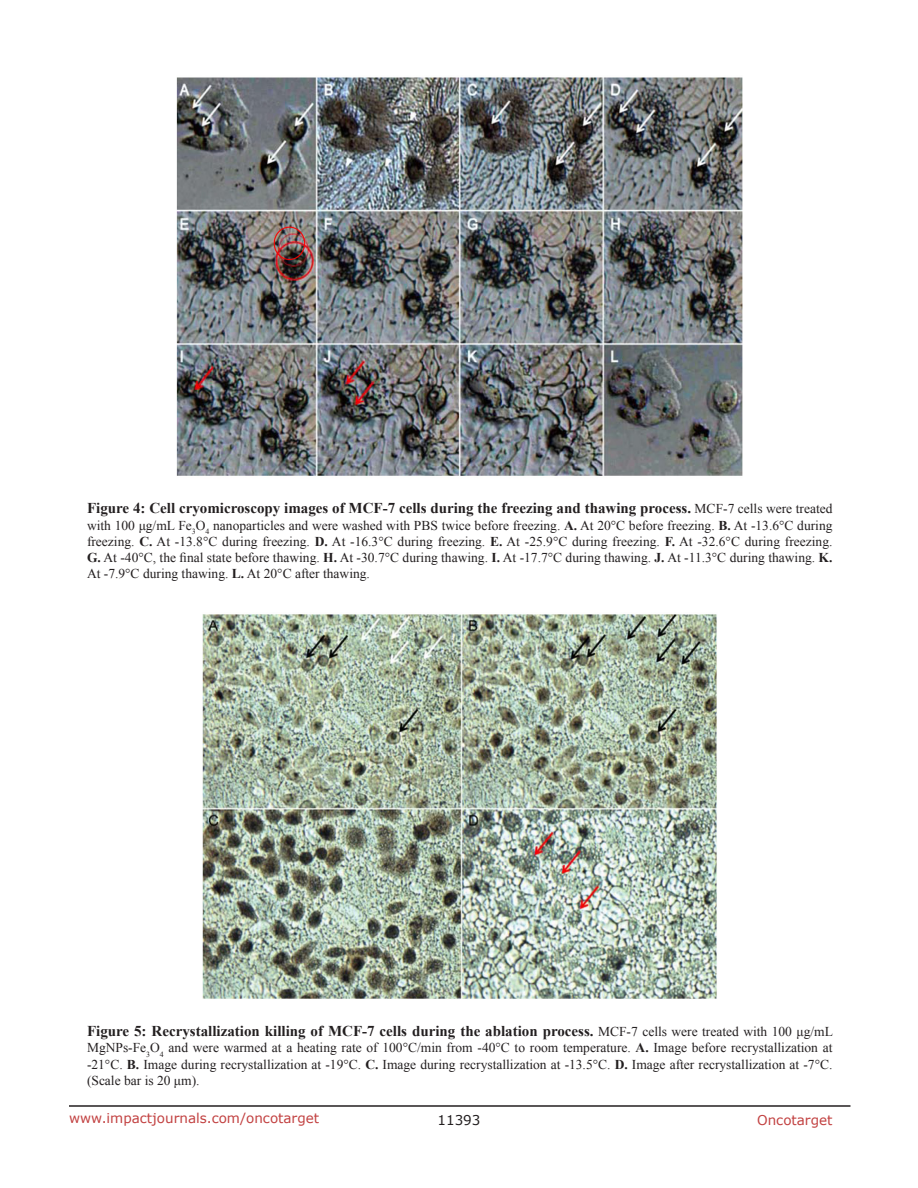
<style>
.page{position:relative;width:918px;height:1188px;background:#fff}
.page>*{position:absolute;margin:0;border:0;box-sizing:border-box;transform-origin:0 0}
.figuretext{font:700 15px "Times New Roman";color:#231f20}
.figuretext-2{font:13.5px/16.2px "Times New Roman";color:#231f20;text-align:justify}
.t1{font:13.5px "Verdana";color:#c24141}
.t2{font:13.5px "Verdana";color:#231f20}
.s1{font-weight:400;font-size:13.5px}
.s2{font-weight:700}
</style>
<div class="page">
<hr style="left:69px;top:1105px;width:781px;height:2px;background:#231f20">
<img style="left:176px;top:77px;width:567px;height:399px">
<img style="left:202px;top:614px;width:515px;height:385px">
<p class="figuretext" style="left:87px;top:498px;width:747px">Figure 4: Cell cryomicroscopy images of MCF-7 cells during the freezing and thawing process. <span class="s1">MCF-7 cells were treated</span></p>
<p class="figuretext-2" style="left:87px;top:517px;width:747px">with 100 μg/mL Fe<sub>3</sub>O<sub>4</sub> nanoparticles and were washed with PBS twice before freezing. <span class="s2">A.</span> At 20°C before freezing. <span class="s2">B.</span> At -13.6°C during freezing. <span class="s2">C.</span> At -13.8°C during freezing. <span class="s2">D.</span> At -16.3°C during freezing. <span class="s2">E.</span> At -25.9°C during freezing. <span class="s2">F.</span> At -32.6°C during freezing.<br><span class="s2">G.</span> At -40°C, the final state before thawing. <span class="s2">H.</span> At -30.7°C during thawing. <span class="s2">I.</span> At -17.7°C during thawing. <span class="s2">J.</span> At -11.3°C during thawing. <span class="s2">K.<br></span>At -7.9°C during thawing. <span class="s2">L.</span> At 20°C after thawing.</p>
<p class="figuretext" style="left:87px;top:1021px;width:747px">Figure 5: Recrystallization killing of MCF-7 cells during the ablation process. <span class="s1">MCF-7 cells were treated with 100 μg/mL</span></p>
<p class="figuretext-2" style="left:87px;top:1039px;width:747px">MgNPs-Fe<sub>3</sub>O<sub>4</sub> and were warmed at a heating rate of 100°C/min from -40°C to room temperature. <span class="s2">A.</span> Image before recrystallization at -21°C. <span class="s2">B.</span> Image during recrystallization at -19°C. <span class="s2">C.</span> Image during recrystallization at -13.5°C. <span class="s2">D.</span> Image after recrystallization at -7°C. (Scale bar is 20 μm).</p>
<p class="t1" style="left:69px;top:1109px;width:252px">www.impactjournals.com/oncotarget</p>
<p class="t2" style="left:438px;top:1111px;width:44px">11393</p>
<p class="t1" style="left:757px;top:1111px;width:77px">Oncotarget</p>
</div>
